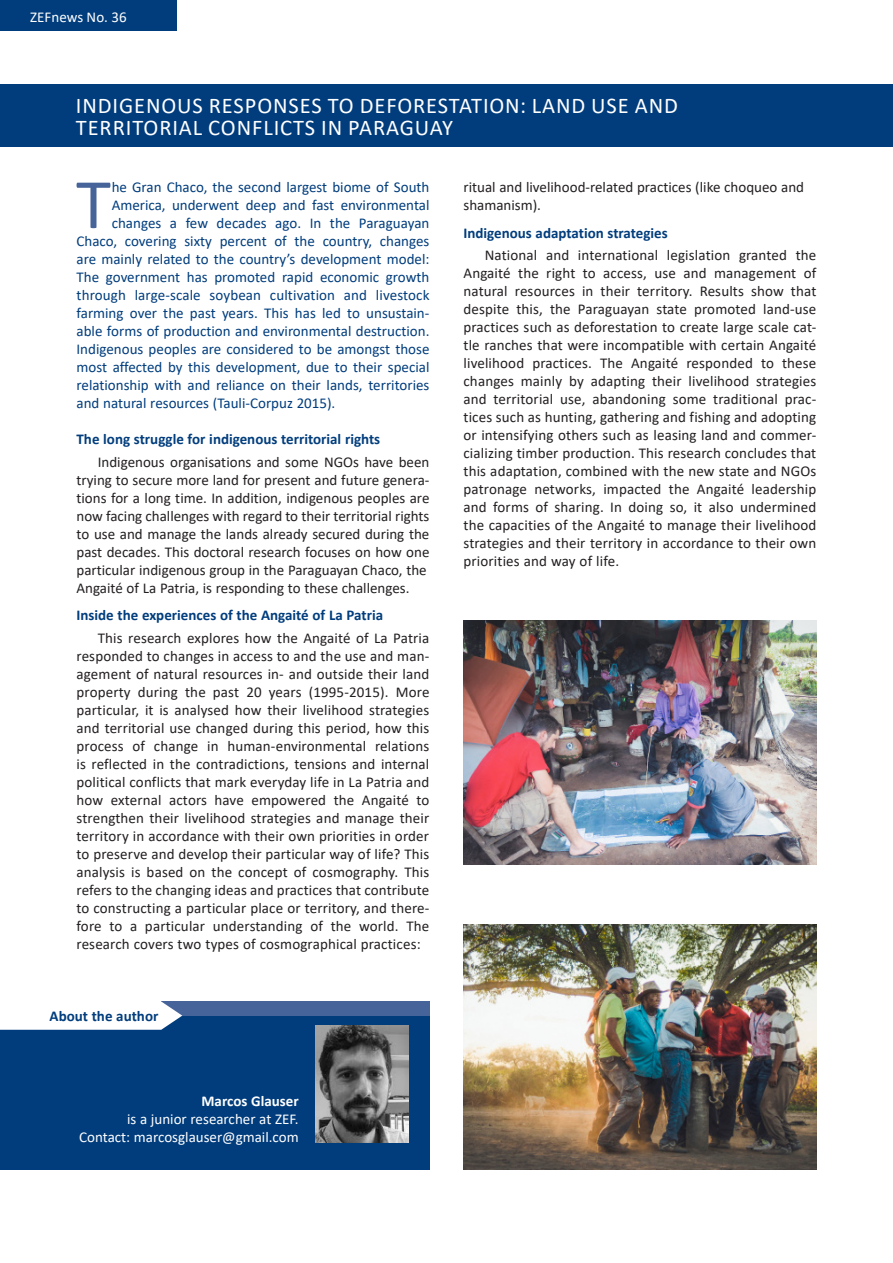
<style>
.page{position:relative;width:893px;height:1263px;background:#fff}
.page>*{position:absolute;margin:0;border:0;box-sizing:border-box;transform-origin:0 0}
.t1{font:71.7px "Calibri";color:#46639a}
.t2{font:22.5px/22.5px "Calibri";letter-spacing:.04em;color:#fff}
.t3{font:15px/18px "Calibri";color:#231f20}
.t4{font:15px "Calibri";color:#013d7d}
.t5{font:700 15px "Calibri";color:#013d7d}
.t6{font:15px/18px "Calibri";color:#fff;text-align:right}
.t7{font:700 15px "Calibri";color:#fff}
</style>
<div class="page">
<div style="left:0;top:0;width:176px;height:31px;background:#013d7d"></div>
<div style="left:0;top:85px;width:893px;height:62px;background:#013d7d"></div>
<div style="left:161px;top:1001px;width:268px;height:58px;background:#46639a"></div>
<div style="left:0;top:1015px;width:429px;height:154px;background:#013d7d"></div>
<svg style="left:0;top:1001px;width:182px;height:29px"></svg>
<img style="left:316px;top:1026px;width:93px;height:117px">
<img style="left:463px;top:925px;width:353px;height:244px">
<img style="left:463px;top:620px;width:353px;height:245px">
<p class="t6" style="left:30px;top:7px;width:97px">ZEFnews No. 36</p>
<h2 class="t2" style="left:76px;top:93px;width:603px">INDIGENOUS RESPONSES TO DEFORESTATION: LAND USE AND<br>TERRITORIAL CONFLICTS IN PARAGUAY</h2>
<h1 class="t1" style="left:76px;top:154px;width:36px">T</h1>
<p class="t4" style="left:112px;top:177px;width:319px">he Gran Chaco, the second largest biome of South</p>
<p class="t4" style="left:112px;top:195px;width:319px">America, underwent deep and fast environmental</p>
<p class="t4" style="left:112px;top:213px;width:319px">changes a few decades ago. In the Paraguayan</p>
<p class="t4" style="left:77px;top:231px;width:354px">Chaco, covering sixty percent of the country, changes</p>
<p class="t4" style="left:77px;top:249px;width:354px">are mainly related to the country’s development model:</p>
<p class="t4" style="left:77px;top:267px;width:354px">The government has promoted rapid economic growth</p>
<p class="t4" style="left:77px;top:285px;width:354px">through large-scale soybean cultivation and livestock</p>
<p class="t4" style="left:77px;top:303px;width:354px">farming over the past years. This has led to unsustain-</p>
<p class="t4" style="left:77px;top:321px;width:354px">able forms of production and environmental destruction.</p>
<p class="t4" style="left:77px;top:339px;width:354px">Indigenous peoples are considered to be amongst those</p>
<p class="t4" style="left:77px;top:357px;width:354px">most affected by this development, due to their special</p>
<p class="t4" style="left:77px;top:375px;width:354px">relationship with and reliance on their lands, territories</p>
<p class="t4" style="left:77px;top:393px;width:260px">and natural resources (Tauli-Corpuz 2015).</p>
<p class="t5" style="left:77px;top:429px;width:305px">The long struggle for indigenous territorial rights</p>
<p class="t3" style="left:77px;top:452px;width:354px;text-indent:21px">Indigenous organisations and some NGOs have been trying to secure more land for present and future genera&shy;tions for a long time. In addition, indigenous peoples are now facing challenges with regard to their territorial rights to use and manage the lands already secured during the past decades. This doctoral research focuses on how one particular indigenous group in the Paraguayan Chaco, the Angaité of La Patria, is responding to these challenges.</p>
<p class="t5" style="left:77px;top:605px;width:308px">Inside the experiences of the Angaité of La Patria</p>
<p class="t3" style="left:77px;top:628px;width:354px;text-align:justify;text-indent:21px">This research explores how the Angaité of La Patria responded to changes in access to and the use and man&shy;agement of natural resources in- and outside their land property during the past 20 years (1995-2015). More particular, it is analysed how their livelihood strategies and territorial use changed during this period, how this process of change in human-environmental relations is reflected in the contradictions, tensions and internal political conflicts that mark everyday life in La Patria and how external actors have empowered the Angaité to strengthen their livelihood strategies and manage their territory in accordance with their own priorities in order to preserve and develop their particular way of life? This analysis is based on the concept of cosmography. This refers to the changing ideas and practices that contribute to constructing a particular place or territory, and there&shy;fore to a particular understanding of the world. The research covers two types of cosmographical practices:</p>
<p class="t5" style="left:50px;top:1006px;width:110px">About the author</p>
<p class="t7" style="left:202px;top:1090px;width:99px">Marcos Glauser</p>
<p class="t6" style="left:79px;top:1110px;width:221px">is a junior researcher at ZEF.<br>Contact: marcosglauser@gmail.com</p>
<p class="t3" style="left:463px;top:178px;width:342px">ritual and livelihood-related practices (like choqueo and shamanism).</p>
<p class="t5" style="left:463px;top:222px;width:206px">Indigenous adaptation strategies</p>
<p class="t3" style="left:463px;top:246px;width:354px;text-align:justify;text-indent:21px">National and international legislation granted the Angaité the right to access, use and management of natural resources in their territory. Results show that despite this, the Paraguayan state promoted land-use practices such as deforestation to create large scale cat&shy;tle ranches that were incompatible with certain Angaité livelihood practices. The Angaité responded to these changes mainly by adapting their livelihood strategies and territorial use, abandoning some traditional prac&shy;tices such as hunting, gathering and fishing and adopting or intensifying others such as leasing land and commer&shy;cializing timber production. This research concludes that this adaptation, combined with the new state and NGOs patronage networks, impacted the Angaité leadership and forms of sharing. In doing so, it also undermined the capacities of the Angaité to manage their livelihood strategies and their territory in accordance to their own priorities and way of life.</p>
</div>
